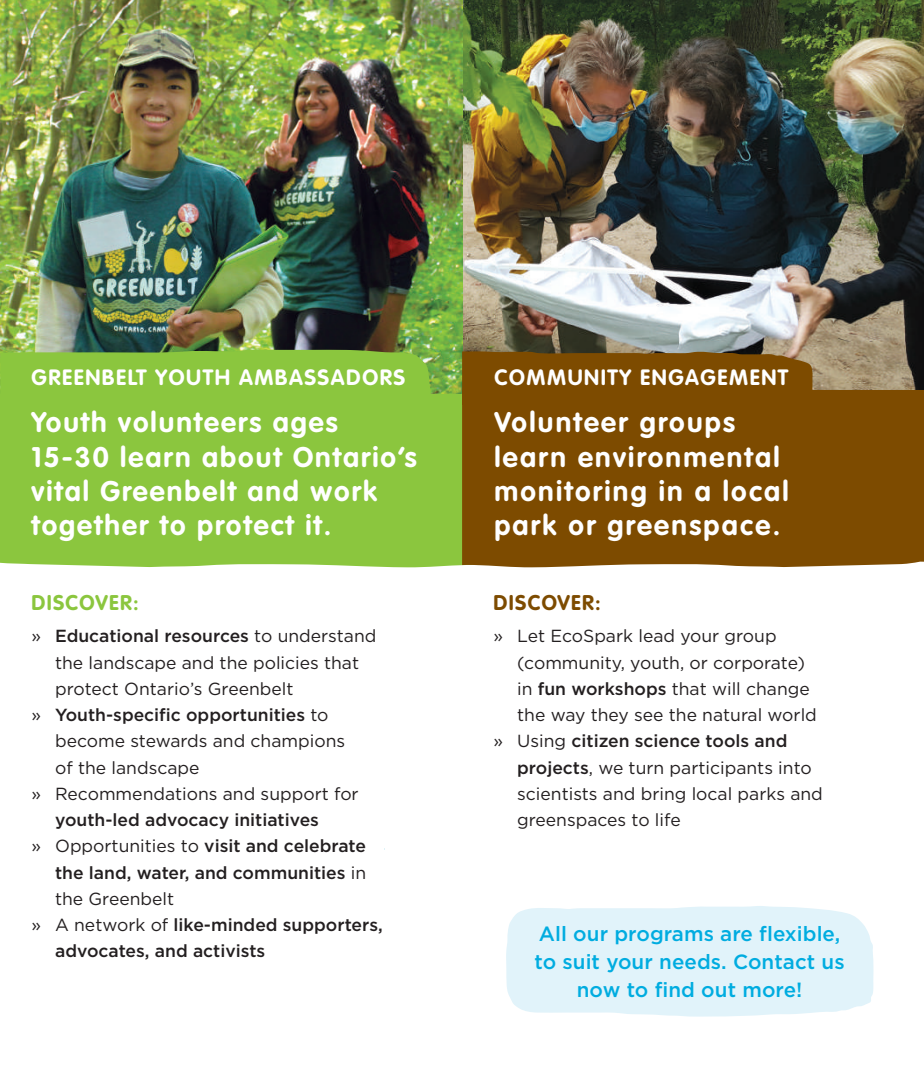
<style>
.page{position:relative;width:924px;height:1071px;background:#fff}
.page>*{position:absolute;margin:0;border:0;box-sizing:border-box;transform-origin:0 0}
.t1{font:700 28px/34.1px "VAG Rounded";letter-spacing:.07em;color:#fff}
.t2{font:700 21.88px "VAG Rounded";letter-spacing:.07em;color:#fff}
.t3{font:700 21px "VAG Rounded";letter-spacing:.06em;color:#8bc63e}
.t4{font:700 21px "VAG Rounded";letter-spacing:.06em;color:#7d4b00}
.t5{font:500 20.65px/28px "Gotham HTF";letter-spacing:.005em;color:#00ace0;text-align:center}
.t6{font:17.5px "Gotham HTF";color:#231f20}
.t7{font:500 17.5px "Gotham HTF";color:#231f20}
.s1{font-weight:400}
.s2{font-weight:500}
</style>
<div class="page">
<svg style="left:506px;top:906px;width:368px;height:111px;background:#e3f3fa"></svg>
<img style="left:462px;top:0;width:462px;height:390px">
<div style="left:0;top:394px;width:462px;height:173px;background:#8bc63e"></div>
<img style="left:0;top:0;width:462px;height:394px">
<div style="left:462px;top:390px;width:462px;height:177px;background:#7d4b00"></div>
<div style="left:462px;top:351px;width:352px;height:56px;background:#7d4b00"></div>
<div style="left:0;top:350px;width:431px;height:81px;background:#8bc63e"></div>
<p class="t2" style="left:32px;top:364px;width:375px">GREENBELT YOUTH AMBASSADORS</p>
<p class="t2" style="left:494px;top:364px;width:296px">COMMUNITY ENGAGEMENT</p>
<h1 class="t1" style="left:32px;top:405px;width:387px">Youth volunteers ages<br>15-30 learn about Ontario’s vital Greenbelt and work together to protect it.</h1>
<h1 class="t1" style="left:494px;top:405px;width:296px">Volunteer groups learn environmental monitoring in a local park or greenspace.</h1>
<p class="t3" style="left:32px;top:590px;width:109px">DISCOVER:</p>
<p class="t7" style="left:31px;top:626px;width:346px"><span class="s1">»</span> Educational resources <span class="s1">to understand</span></p>
<p class="t6" style="left:55px;top:653px;width:305px">the landscape and the policies that</p>
<p class="t6" style="left:55px;top:679px;width:240px">protect Ontario’s Greenbelt</p>
<p class="t7" style="left:31px;top:705px;width:299px"><span class="s1">»</span> Youth-specific opportunities <span class="s1">to</span></p>
<p class="t6" style="left:55px;top:732px;width:292px">become stewards and champions</p>
<p class="t6" style="left:55px;top:758px;width:146px">of the landscape</p>
<p class="t6" style="left:31px;top:784px;width:329px">» Recommendations and support for</p>
<p class="t7" style="left:55px;top:810px;width:265px">youth-led advocacy initiatives</p>
<p class="t7" style="left:31px;top:836px;width:336px"><span class="s1">» Opportunities to</span> visit and celebrate</p>
<p class="t7" style="left:55px;top:863px;width:313px">the land, water, and communities <span class="s1">in</span></p>
<p class="t6" style="left:55px;top:889px;width:121px">the Greenbelt</p>
<p class="t7" style="left:31px;top:915px;width:353px"><span class="s1">» A network of</span> like-minded supporters,</p>
<p class="t7" style="left:55px;top:941px;width:212px">advocates, and activists</p>
<p class="t4" style="left:494px;top:590px;width:109px">DISCOVER:</p>
<p class="t6" style="left:494px;top:627px;width:285px">» Let EcoSpark lead your group</p>
<p class="t6" style="left:517px;top:653px;width:289px">(community, youth, or corporate)</p>
<p class="t6" style="left:517px;top:679px;width:294px">in <span class="s2">fun workshops</span> that will change</p>
<p class="t6" style="left:517px;top:705px;width:301px">the way they see the natural world</p>
<p class="t7" style="left:494px;top:731px;width:295px"><span class="s1">» Using</span> citizen science tools and</p>
<p class="t6" style="left:517px;top:758px;width:296px"><span class="s2">projects</span>, we turn participants into</p>
<p class="t6" style="left:517px;top:784px;width:307px">scientists and bring local parks and</p>
<p class="t6" style="left:517px;top:810px;width:165px">greenspaces to life</p>
<p class="t5" style="left:534px;top:919px;width:312px">All our programs are flexible, to suit your needs. Contact us now to find out more!</p>
</div>
